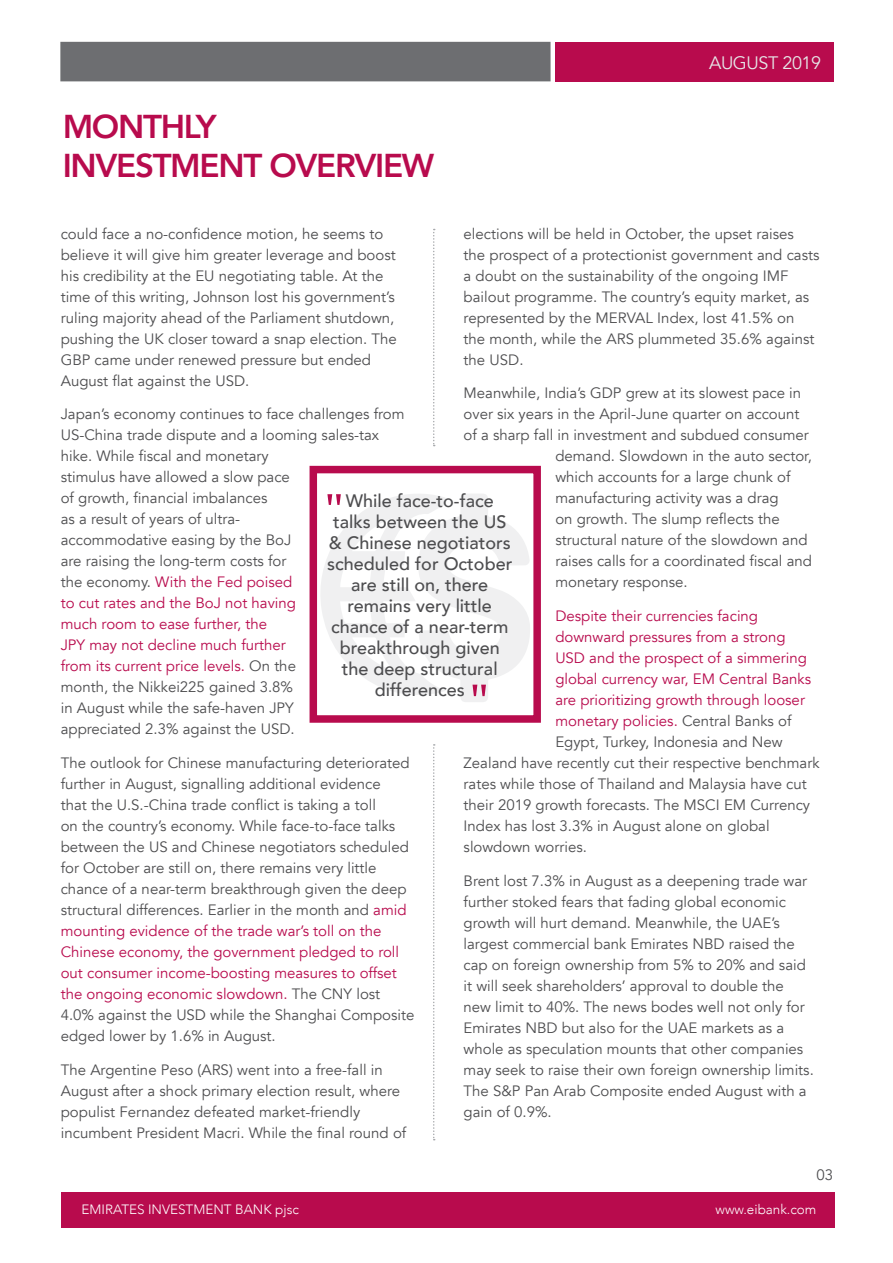
<style>
.page{position:relative;width:893px;height:1263px;background:#fff}
.page>*{position:absolute;margin:0;border:0;box-sizing:border-box;transform-origin:0 0}
.t1{font:800 33px/39.6px "Avenir";letter-spacing:-.04em;color:#b80b4d}
.t2{font:500 18px/21px "Avenir";color:#4d4d4f;text-align:center}
.t3{font:18px "Avenir";letter-spacing:-.025em;color:#e6e7e8}
.t4{font:15px/21px "Avenir";color:#4d4d4f}
.t5{font:15px "Avenir";color:#b80b4d}
.t6{font:300 13.5px "Avenir";color:#fff}
.s1{color:#b80b4d}
.s2{color:#4d4d4f}
</style>
<div class="page">
<div style="left:310px;top:466px;width:231px;height:257px;border:8px solid #b80b4d"></div>
<div style="left:556px;top:42px;width:278px;height:39px;background:#b80b4d"></div>
<div style="left:60px;top:42px;width:491px;height:39px;background:#6d6e71"></div>
<div style="left:61px;top:1192px;width:774px;height:35px;background:#b80b4d"></div>
<svg style="left:314px;top:492px;width:216px;height:210px"></svg>
<svg style="left:433px;top:229px;width:2px;height:217px"></svg>
<svg style="left:433px;top:744px;width:2px;height:396px"></svg>
<h1 class="t1" style="left:63px;top:106px;width:373px">MONTHLY<br>INVESTMENT OVERVIEW</h1>
<p class="t3" style="left:709px;top:52px;width:113px">AUGUST 2019</p>
<p class="t4" style="left:61px;top:223px;width:338px">could face a no-confidence motion, he seems to believe it will give him greater leverage and boost his credibility at the EU negotiating table. At the time of this writing, Johnson lost his government’s ruling majority ahead of the Parliament shutdown, pushing the UK closer toward a snap election. The GBP came under renewed pressure but ended August flat against the USD.</p>
<p class="t4" style="left:61px;top:404px;width:345px">Japan’s economy continues to face challenges from US-China trade dispute and a looming sales-tax hike. While fiscal and monetary<br>stimulus have allowed a slow pace<br>of growth, financial imbalances<br>as a result of years of ultra-<br>accommodative easing by the BoJ<br>are raising the long-term costs for<br>the economy. <span class="s1">With the Fed poised<br>to cut rates and the BoJ not having<br>much room to ease further, the<br>JPY may not decline much further<br>from its current price levels.</span> On the<br>month, the Nikkei225 gained 3.8%<br>in August while the safe-haven JPY<br>appreciated 2.3% against the USD.</p>
<p class="t4" style="left:61px;top:753px;width:355px">The outlook for Chinese manufacturing deteriorated further in August, signalling additional evidence<br>that the U.S.-China trade conflict is taking a toll<br>on the country’s economy. While face-to-face talks between the US and Chinese negotiators scheduled for October are still on, there remains very little chance of a near-term breakthrough given the deep structural differences. Earlier in the month and <span class="s1">amid mounting evidence of the trade war’s toll on the Chinese economy, the government pledged to roll out consumer income-boosting measures to offset the ongoing economic slowdown.</span> The CNY lost 4.0% against the USD while the Shanghai Composite edged lower by 1.6% in August.</p>
<p class="t4" style="left:61px;top:1060px;width:347px">The Argentine Peso (ARS) went into a free-fall in August after a shock primary election result, where populist Fernandez defeated market-friendly incumbent President Macri. While the final round of</p>
<p class="t4" style="left:464px;top:223px;width:357px">elections will be held in October, the upset raises<br>the prospect of a protectionist government and casts a doubt on the sustainability of the ongoing IMF bailout programme. The country’s equity market, as represented by the MERVAL Index, lost 41.5% on the month, while the ARS plummeted 35.6% against the USD.</p>
<p class="t4" style="left:464px;top:383px;width:339px">Meanwhile, India’s GDP grew at its slowest pace in</p>
<p class="t4" style="left:464px;top:404px;width:337px">over six years in the April-June quarter on account</p>
<p class="t4" style="left:464px;top:425px;width:347px">of a sharp fall in investment and subdued consumer</p>
<p class="t4" style="left:555px;top:446px;width:258px">demand. Slowdown in the auto sector,</p>
<p class="t4" style="left:555px;top:467px;width:237px">which accounts for a large chunk of</p>
<p class="t4" style="left:555px;top:488px;width:225px">manufacturing activity was a drag</p>
<p class="t4" style="left:555px;top:509px;width:226px">on growth. The slump reflects the</p>
<p class="t4" style="left:555px;top:530px;width:254px">structural nature of the slowdown and</p>
<p class="t4" style="left:555px;top:551px;width:258px">raises calls for a coordinated fiscal and</p>
<p class="t4" style="left:555px;top:572px;width:134px">monetary response.</p>
<p class="t5" style="left:555px;top:607px;width:204px">Despite their currencies facing</p>
<p class="t5" style="left:555px;top:628px;width:232px">downward pressures from a strong</p>
<p class="t5" style="left:555px;top:649px;width:253px">USD and the prospect of a simmering</p>
<p class="t5" style="left:555px;top:670px;width:257px">global currency war, EM Central Banks</p>
<p class="t5" style="left:555px;top:691px;width:251px">are prioritizing growth through looser</p>
<p class="t5" style="left:555px;top:712px;width:238px">monetary policies. <span class="s2">Central Banks of</span></p>
<p class="t4" style="left:555px;top:732px;width:229px">Egypt, Turkey, Indonesia and New</p>
<p class="t4" style="left:464px;top:753px;width:357px">Zealand have recently cut their respective benchmark</p>
<p class="t4" style="left:464px;top:774px;width:345px">rates while those of Thailand and Malaysia have cut</p>
<p class="t4" style="left:464px;top:795px;width:348px">their 2019 growth forecasts. The MSCI EM Currency</p>
<p class="t4" style="left:464px;top:816px;width:307px">Index has lost 3.3% in August alone on global</p>
<p class="t4" style="left:464px;top:837px;width:125px">slowdown worries.</p>
<p class="t4" style="left:464px;top:870px;width:352px">Brent lost 7.3% in August as a deepening trade war further stoked fears that fading global economic growth will hurt demand. Meanwhile, the UAE’s largest commercial bank Emirates NBD raised the cap on foreign ownership from 5% to 20% and said it will seek shareholders’ approval to double the new limit to 40%. The news bodes well not only for Emirates NBD but also for the UAE markets as a whole as speculation mounts that other companies may seek to raise their own foreign ownership limits.<br>The S&amp;P Pan Arab Composite ended August with a gain of 0.9%.</p>
<p class="t2" style="left:327px;top:489px;width:187px">While face-to-face talks between the US &amp; Chinese negotiators scheduled for October are still on, there remains very little chance of a near-term breakthrough given the deep structural differences</p>
<p class="t4" style="left:816px;top:1165px;width:18px">03</p>
<p class="t6" style="left:81px;top:1201px;width:219px">EMIRATES INVESTMENT BANK pjsc</p>
<p class="t6" style="left:716px;top:1201px;width:102px">www.eibank.com</p>
</div>
